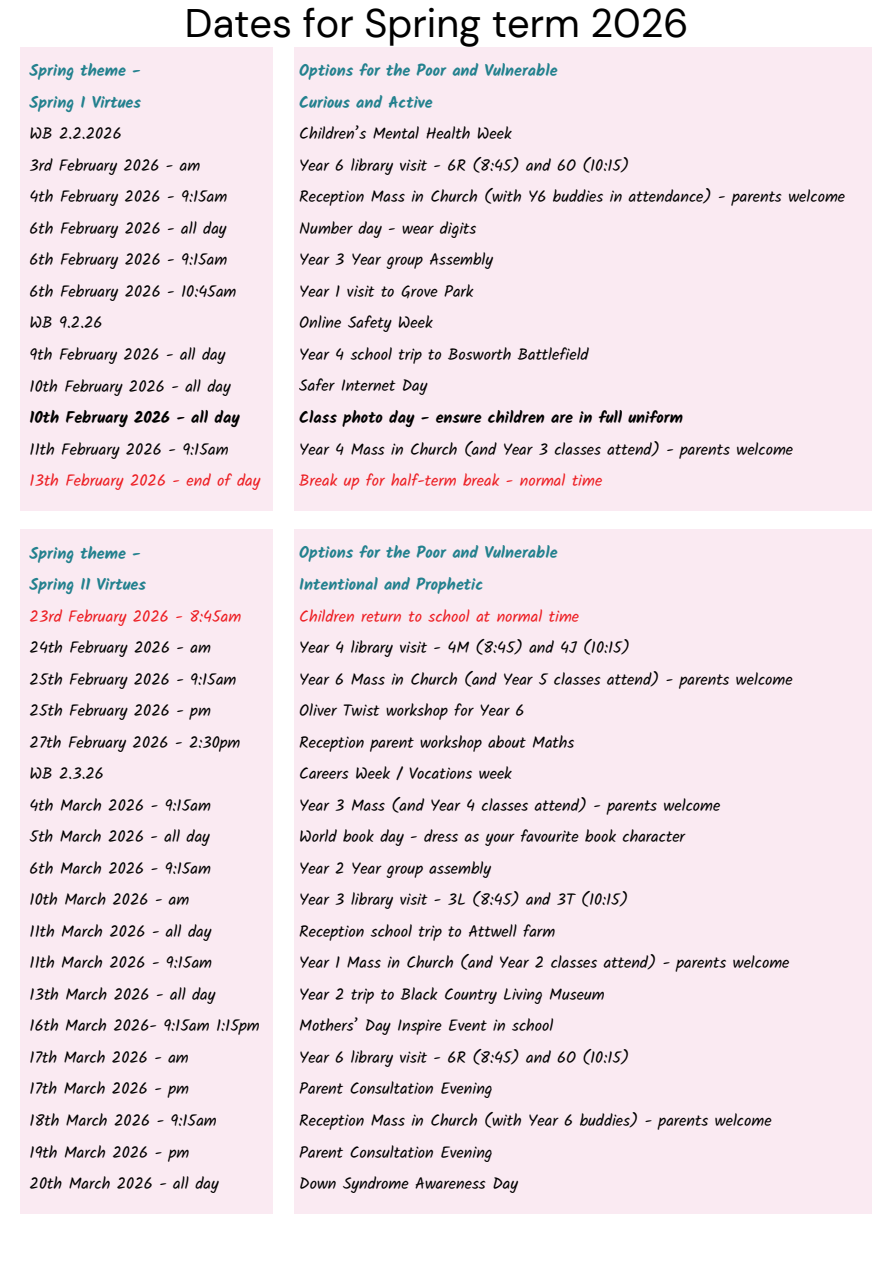
<style>
.page{position:relative;width:894px;height:1264px;background:#fff}
.page>*{position:absolute;margin:0;border:0;box-sizing:border-box;transform-origin:0 0}
.t1{font:39.75px "DM Sans";color:#000}
.t2{font:16.2px/31.5px "Kalam";color:#000}
.t3{font:700 16.2px/31.5px "Kalam";color:#23828f}
.t4{font:16.2px "Kalam";color:#ed1f24}
.t5{font:700 16.2px "Kalam";color:#000}
</style>
<div class="page">
<div style="left:20px;top:47px;width:252px;height:464px;background:#faeaf2"></div>
<div style="left:294px;top:47px;width:577px;height:464px;background:#faeaf2"></div>
<div style="left:20px;top:529px;width:252px;height:684px;background:#faeaf2"></div>
<div style="left:294px;top:529px;width:577px;height:684px;background:#faeaf2"></div>
<h1 class="t1" style="left:185px;top:-2px;width:505px">Dates for Spring term 2026</h1>
<p class="t3" style="left:30px;top:55px;width:113px">Spring theme -<br>Spring I Virtues</p>
<p class="t2" style="left:30px;top:118px;width:208px">WB 2.2.2026<br>3rd February 2026 - am<br>4th February 2026 - 9:15am<br>6th February 2026 - all day<br>6th February 2026 - 9:15am<br>6th February 2026 - 10:45am<br>WB 9.2.26<br>9th February 2026 - all day<br>10th February 2026 - all day</p>
<p class="t5" style="left:30px;top:408px;width:212px">10th February 2026 - all day</p>
<p class="t2" style="left:30px;top:433px;width:200px">11th February 2026 - 9:15am</p>
<p class="t4" style="left:30px;top:471px;width:232px">13th February 2026 - end of day</p>
<p class="t3" style="left:30px;top:537px;width:118px">Spring theme -<br>Spring I1 Virtues</p>
<p class="t4" style="left:30px;top:606px;width:213px">23rd February 2026 - 8:45am</p>
<p class="t2" style="left:30px;top:631px;width:231px">24th February 2026 - am<br>25th February 2026 - 9:15am<br>25th February 2026 - pm<br>27th February 2026 - 2:30pm<br>WB 2.3.26<br>4th March 2026 - 9:15am<br>5th March 2026 - all day<br>6th March 2026 - 9:15am<br>10th March 2026 - am<br>11th March 2026 - all day<br>11th March 2026 - 9:15am<br>13th March 2026 - all day<br>16th March 2026- 9:15am 1:15pm<br>17th March 2026 - am<br>17th March 2026 - pm<br>18th March 2026 - 9:15am<br>19th March 2026 - pm<br>20th March 2026 - all day</p>
<p class="t3" style="left:299px;top:55px;width:260px">Options for the Poor and Vulnerable<br>Curious and Active</p>
<p class="t2" style="left:299px;top:118px;width:547px">Children’s Mental Health Week<br>Year 6 library visit - 6R (8:45) and 6O (10:15)<br>Reception Mass in Church (with Y6 buddies in attendance) - parents welcome Number day - wear digits<br>Year 3 Year group Assembly<br>Year 1 visit to Grove Park<br>Online Safety Week<br>Year 4 school trip to Bosworth Battlefield<br>Safer Internet Day</p>
<p class="t5" style="left:299px;top:408px;width:385px">Class photo day - ensure children are in full uniform</p>
<p class="t2" style="left:299px;top:433px;width:495px">Year 4 Mass in Church (and Year 3 classes attend) - parents welcome</p>
<p class="t4" style="left:299px;top:471px;width:304px">Break up for half-term break - normal time</p>
<p class="t3" style="left:299px;top:537px;width:260px">Options for the Poor and Vulnerable<br>Intentional and Prophetic</p>
<p class="t4" style="left:299px;top:606px;width:281px">Children return to school at normal time</p>
<p class="t2" style="left:299px;top:631px;width:495px">Year 4 library visit - 4M (8:45) and 4J (10:15)<br>Year 6 Mass in Church (and Year 5 classes attend) - parents welcome Oliver Twist workshop for Year 6<br>Reception parent workshop about Maths<br>Careers Week / Vocations week<br>Year 3 Mass (and Year 4 classes attend) - parents welcome<br>World book day - dress as your favourite book character<br>Year 2 Year group assembly<br>Year 3 library visit - 3L (8:45) and 3T (10:15)<br>Reception school trip to Attwell farm<br>Year 1 Mass in Church (and Year 2 classes attend) - parents welcome Year 2 trip to Black Country Living Museum<br>Mothers’ Day Inspire Event in school<br>Year 6 library visit - 6R (8:45) and 6O (10:15)<br>Parent Consultation Evening<br>Reception Mass in Church (with Year 6 buddies) - parents welcome Parent Consultation Evening<br>Down Syndrome Awareness Day</p>
</div>
